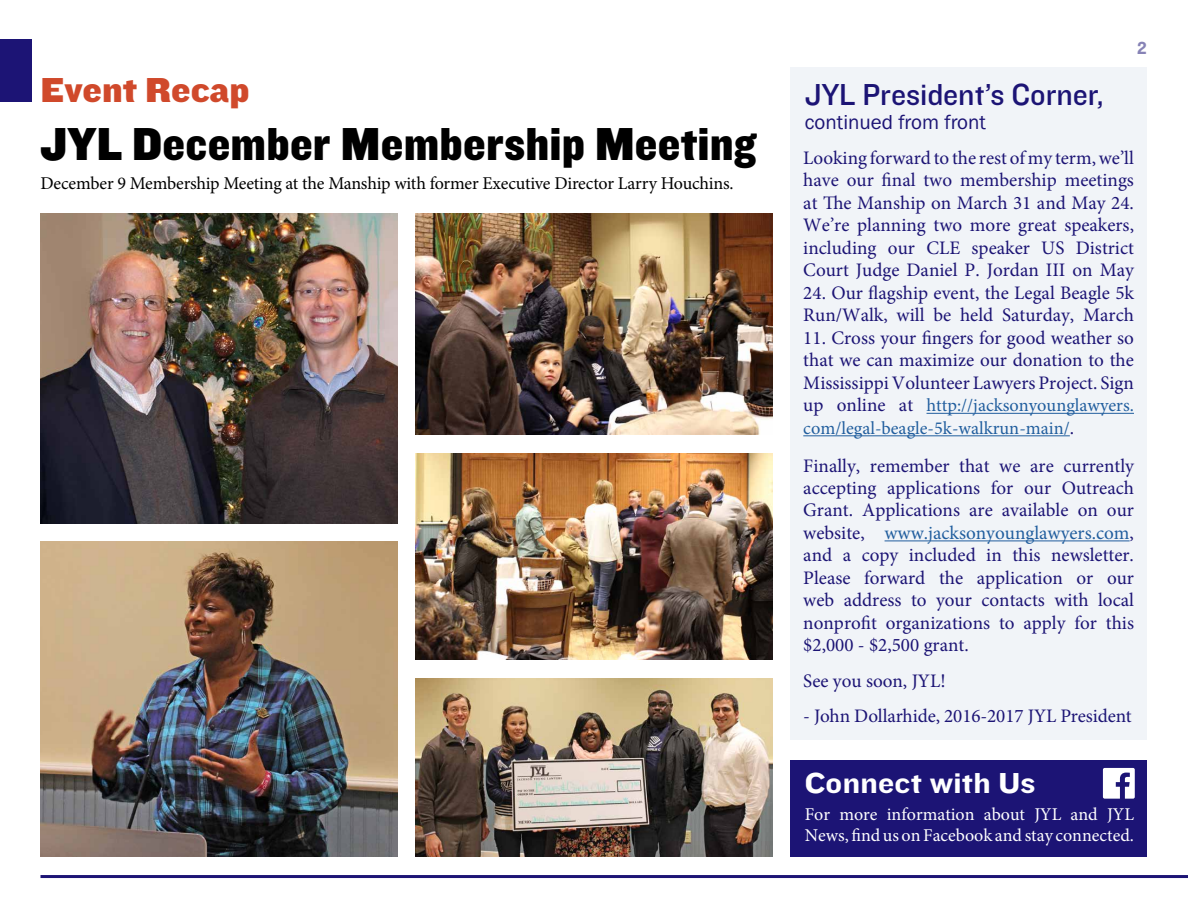
<style>
.page{position:relative;width:1188px;height:918px;background:#fff}
.page>*{position:absolute;margin:0;border:0;box-sizing:border-box;transform-origin:0 0}
.t1{font:48px "Knockout HTF71 Full Middlewt";letter-spacing:.005em;color:#000}
.t2{font:36px "Knockout HTF72 Full Cruiserwt";color:#d0492b}
.t3{font:31.5px "Knockout HTF31 Junior Middlewt";color:#1c1475}
.t4{font:30px "Knockout HTF52 Cruiserweight";letter-spacing:.01em;color:#fff}
.t5{font:21px "Franklin Got T";color:#1c1475}
.t6{font:19.2px/22.5px "Minion Pro";color:#1c1475;text-align:justify}
.t7{font:18.3px/22.5px "Minion Pro";color:#215e9e}
.t8{font:18px "Minion Pro";letter-spacing:-.01em;color:#000}
.t9{font:18px/21.3px "Minion Pro";color:#fff}
.t10{font:18px "Knockout HTF51 Middleweight";color:#8783b6}
.s1{font-size:19.2px;color:#1c1475}
.s2{color:#215e9e}
</style>
<div class="page">
<hr style="left:40px;top:875px;width:1148px;height:3px;background:#1c1475">
<div style="left:0;top:39px;width:32px;height:63px;background:#1c1475"></div>
<img style="left:40px;top:542px;width:358px;height:315px">
<img style="left:40px;top:214px;width:358px;height:310px">
<img style="left:416px;top:454px;width:356px;height:205px">
<img style="left:416px;top:214px;width:356px;height:220px">
<div style="left:790px;top:760px;width:357px;height:96px;background:#1c1475"></div>
<svg style="left:1103px;top:768px;width:32px;height:31px"></svg>
<div style="left:790px;top:67px;width:358px;height:672px;background:#f1f4f8"></div>
<hr style="left:927px;top:413px;width:207px;height:1px;background:#215e9e">
<hr style="left:803px;top:435px;width:267px;height:1px;background:#215e9e">
<hr style="left:885px;top:540px;width:245px;height:1px;background:#215e9e">
<img style="left:416px;top:678px;width:356px;height:179px">
<h2 class="t2" style="left:40px;top:70px;width:211px">Event Recap</h2>
<h1 class="t1" style="left:40px;top:117px;width:717px">JYL December Membership Meeting</h1>
<p class="t8" style="left:40px;top:171px;width:695px">December 9 Membership Meeting at the Manship with former Executive Director Larry Houchins.</p>
<h3 class="t3" style="left:805px;top:78px;width:301px">JYL President’s Corner,</h3>
<p class="t5" style="left:805px;top:111px;width:183px">continued from front</p>
<p class="t10" style="left:1137px;top:38px;width:11px">2</p>
<p class="t6" style="left:803px;top:147px;width:332px">Looking forward to the rest of my term, we’ll have our final two membership meetings at The Manship on March 31 and May 24.<br>We’re planning two more great speakers, including our CLE speaker US District Court Judge Daniel P. Jordan III on May</p>
<p class="t6" style="left:803px;top:282px;width:332px">24. Our flagship event, the Legal Beagle 5k<br>Run/Walk, will be held Saturday, March</p>
<p class="t6" style="left:803px;top:327px;width:332px">11. Cross your fingers for good weather so that we can maximize our donation to the Mississippi Volunteer Lawyers Project. Sign</p>
<p class="t7" style="left:803px;top:394px;width:332px"><span class="s1">up online at</span> http://jacksonyounglawyers. com/legal-beagle-5k-walkrun-main/<span class="s1">.</span></p>
<p class="t6" style="left:803px;top:454px;width:332px">Finally, remember that we are currently accepting applications for our Outreach Grant. Applications are available on our website, <span class="s2">www.jacksonyounglawyers.com</span>, and a copy included in this newsletter.<br>Please forward the application or our web address to your contacts with local nonprofit organizations to apply for this $2,000 - $2,500 grant.</p>
<p class="t6" style="left:803px;top:670px;width:144px">See you soon, JYL!</p>
<p class="t6" style="left:803px;top:705px;width:330px">- John Dollarhide, 2016-2017 JYL President</p>
<h3 class="t4" style="left:805px;top:767px;width:232px">Connect with Us</h3>
<p class="t9" style="left:805px;top:804px;width:331px">For more information about JYL and JYL<br>News, find us on Facebook and stay connected.</p>
</div>
